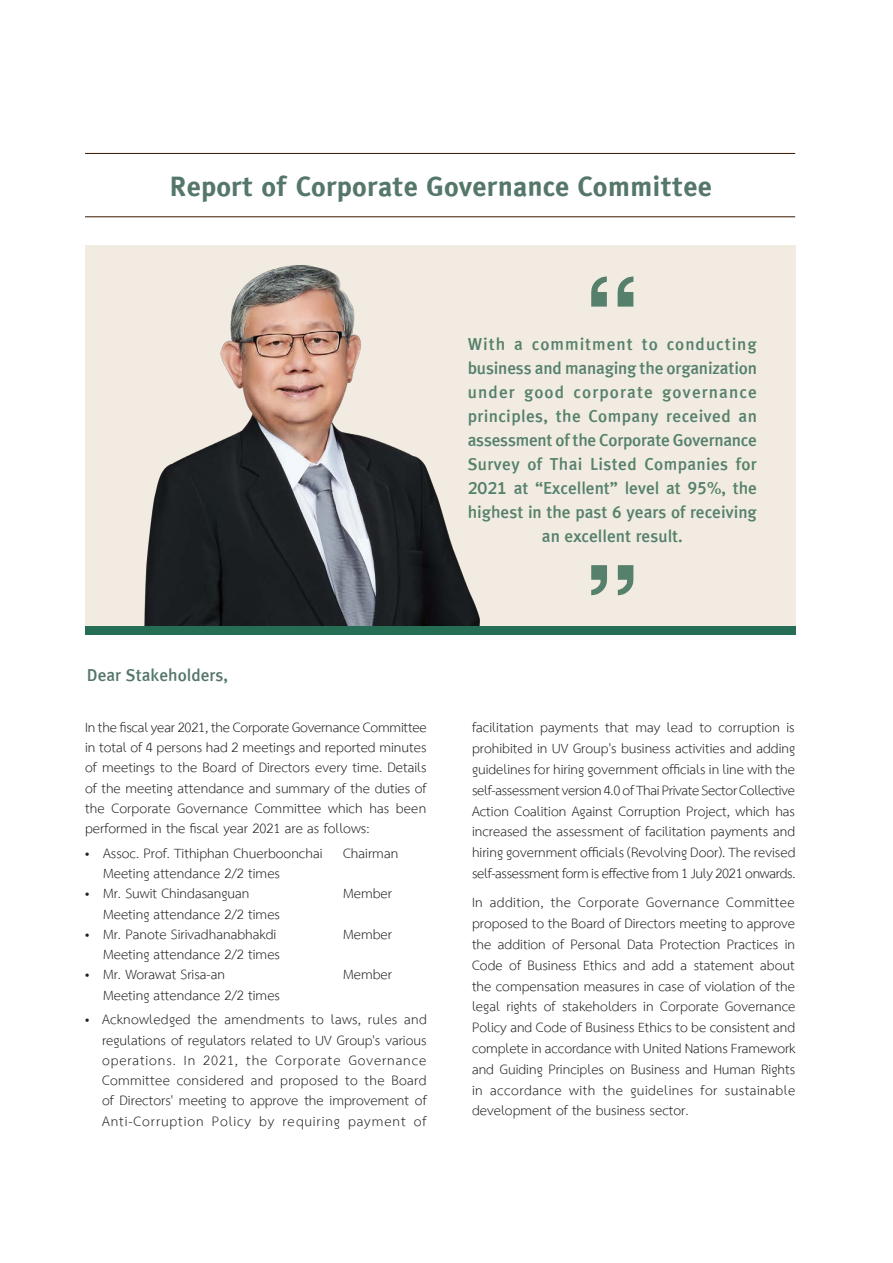
<style>
.page{position:relative;width:893px;height:1263px;background:#fff}
.page>*{position:absolute;margin:0;border:0;box-sizing:border-box;transform-origin:0 0}
.HEAD_64{font:700 39px "DB Moment X";letter-spacing:.005em;color:#55776a}
.SUBHEAD_14_64{font:500 24px/24px "DB Moment X";color:#55806c;text-align:center}
.SUBHEAD16_64{font:500 24px "DB Moment X";color:#55776a}
.BODY_64{font:19.5px/20.9px "TH Sarabun New";color:#231f20;text-align:justify}
</style>
<div class="page">
<div style="left:86px;top:245px;width:710px;height:386px;background:#f1ebe1"></div>
<img style="left:144px;top:265px;width:490px;height:361px">
<div style="left:85px;top:626px;width:710px;height:9px;background:#256d54"></div>
<svg style="left:591px;top:276px;width:42px;height:31px"></svg>
<svg style="left:591px;top:565px;width:42px;height:30px"></svg>
<hr style="left:85px;top:153px;width:710px;height:1px;background:#371902">
<hr style="left:85px;top:217px;width:710px;height:1px;background:#371902">
<p class="HEAD_64" style="left:170px;top:165px;width:544px">Report of Corporate Governance Committee</p>
<p class="SUBHEAD_14_64" style="left:468px;top:332px;width:291px">With a commitment to conducting business and managing the organization under good corporate governance principles, the Company received an assessment of the Corporate Governance Survey of Thai Listed Companies for 2021 at “Excellent” level at 95%, the highest in the past 6 years of receiving an excellent result.</p>
<p class="SUBHEAD16_64" style="left:87px;top:662px;width:143px">Dear Stakeholders,</p>
<p class="BODY_64" style="left:85px;top:717px;width:343px;line-height:20.2px">In the fiscal year 2021, the Corporate Governance Committee in total of 4 persons had 2 meetings and reported minutes of meetings to the Board of Directors every time. Details of the meeting attendance and summary of the duties of the Corporate Governance Committee which has been performed in the fiscal year 2021 are as follows:</p>
<p class="BODY_64" style="left:85px;top:843px;width:315px">• Assoc. Prof. Tithiphan Chuerboonchai Chairman</p>
<p class="BODY_64" style="left:103px;top:863px;width:179px">Meeting attendance 2/2 times</p>
<p class="BODY_64" style="left:85px;top:884px;width:166px">• Mr. Suwit Chindasanguan</p>
<p class="BODY_64" style="left:343px;top:884px;width:51px">Member</p>
<p class="BODY_64" style="left:103px;top:904px;width:179px">Meeting attendance 2/2 times</p>
<p class="BODY_64" style="left:85px;top:924px;width:193px">• Mr. Panote Sirivadhanabhakdi</p>
<p class="BODY_64" style="left:343px;top:924px;width:51px">Member</p>
<p class="BODY_64" style="left:103px;top:945px;width:179px">Meeting attendance 2/2 times</p>
<p class="BODY_64" style="left:85px;top:965px;width:142px">• Mr. Worawat Srisa-an</p>
<p class="BODY_64" style="left:343px;top:965px;width:51px">Member</p>
<p class="BODY_64" style="left:103px;top:985px;width:179px">Meeting attendance 2/2 times</p>
<p class="BODY_64" style="left:102px;top:1010px;width:326px;line-height:20.2px;text-indent:-17px">• Acknowledged the amendments to laws, rules and regulations of regulators related to UV Group's various operations. In 2021, the Corporate Governance Committee considered and proposed to the Board of Directors' meeting to approve the improvement of Anti-Corruption Policy by requiring payment of</p>
<p class="BODY_64" style="left:472px;top:718px;width:325px">facilitation payments that may lead to corruption is prohibited in UV Group's business activities and adding guidelines for hiring government officials in line with the self-assessment version 4.0 of Thai Private Sector Collective Action Coalition Against Corruption Project, which has increased the assessment of facilitation payments and hiring government officials (Revolving Door). The revised self-assessment form is effective from 1 July 2021 onwards.</p>
<p class="BODY_64" style="left:472px;top:893px;width:325px">In addition, the Corporate Governance Committee proposed to the Board of Directors meeting to approve the addition of Personal Data Protection Practices in Code of Business Ethics and add a statement about the compensation measures in case of violation of the legal rights of stakeholders in Corporate Governance Policy and Code of Business Ethics to be consistent and complete in accordance with United Nations Framework and Guiding Principles on Business and Human Rights in accordance with the guidelines for sustainable development of the business sector.</p>
</div>
